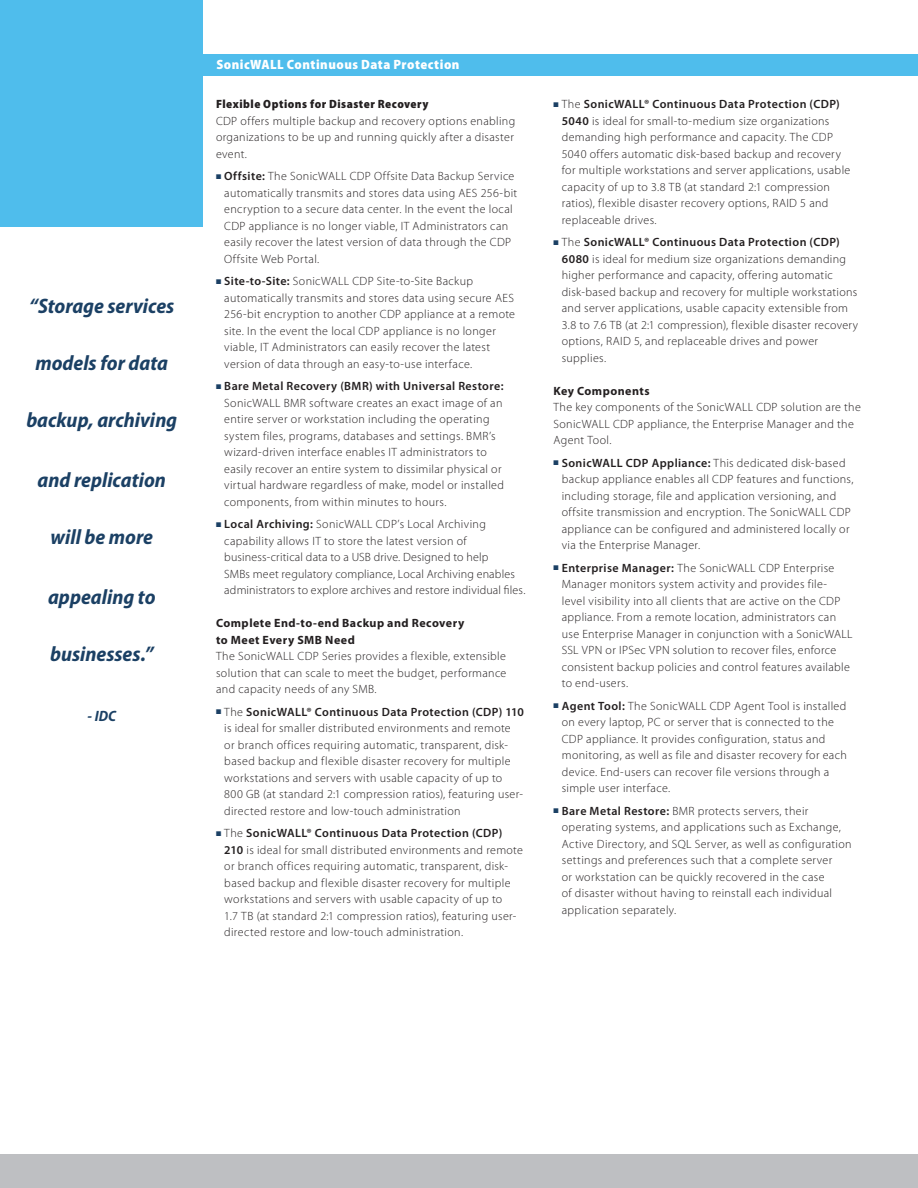
<style>
.page{position:relative;width:918px;height:1188px;background:#fff}
.page>*{position:absolute;margin:0;border:0;box-sizing:border-box;transform-origin:0 0}
.sku_paragraphs{font:italic 700 semi-condensed 21px "Myriad Pro";color:#1b4064}
.sku_paragraphs-2{font:italic 700 semi-condensed 15px "Myriad Pro";color:#1b4064}
.specs{font:900 semi-condensed 13.5px "Myriad Pro";letter-spacing:.035em;color:#fff}
.subhead_-_2nd_level{font:300 12px/16.5px "Myriad Pro";letter-spacing:.03em;color:#231f20}
.subhead_-_2nd_level-2{font:700 12px/16.5px "Myriad Pro";letter-spacing:.04em;color:#231f20}
.subhead_-_2nd_level-3{font:900 semi-condensed 12px "Myriad Pro";letter-spacing:.04em;color:#231f20}
.s1{color:#1b4064}
.s2{font-weight:600}
</style>
<div class="page">
<div style="left:0;top:1154px;width:918px;height:34px;background:#bebfc2"></div>
<div style="left:202px;top:54px;width:716px;height:21px;background:#4fbdec"></div>
<div style="left:0;top:0;width:202px;height:226px;background:#4fbdec"></div>
<p class="sku_paragraphs" style="left:29px;top:294px;width:147px">“Storage services</p>
<p class="sku_paragraphs" style="left:35px;top:351px;width:134px">models for data</p>
<p class="sku_paragraphs" style="left:26px;top:408px;width:152px">backup, archiving</p>
<p class="sku_paragraphs" style="left:38px;top:468px;width:130px">and replication</p>
<p class="sku_paragraphs" style="left:51px;top:525px;width:104px">will be more</p>
<p class="sku_paragraphs" style="left:48px;top:585px;width:109px">appealing to</p>
<p class="sku_paragraphs" style="left:50px;top:642px;width:105px">businesses.”</p>
<p class="sku_paragraphs-2" style="left:88px;top:708px;width:30px">- IDC</p>
<p class="specs" style="left:216px;top:57px;width:245px">SonicWALL Continuous Data Protection</p>
<p class="subhead_-_2nd_level-3" style="left:216px;top:97px;width:214px">Flexible Options for Disaster Recovery</p>
<p class="subhead_-_2nd_level" style="left:216px;top:112px;width:301px;text-align:justify">CDP offers multiple backup and recovery options enabling organizations to be up and running quickly after a disaster event.</p>
<p class="subhead_-_2nd_level" style="left:224px;top:168px;width:295px;text-indent:-8px"><span class="s1">■</span> <span class="s2">Offsite:</span> The SonicWALL CDP Offsite Data Backup Service automatically transmits and stores data using AES 256-bit encryption to a secure data center. In the event the local CDP appliance is no longer viable, IT Administrators can easily recover the latest version of data through the CDP Offsite Web Portal.</p>
<p class="subhead_-_2nd_level" style="left:224px;top:273px;width:292px;text-indent:-8px"><span class="s1">■</span> <span class="s2">Site-to-Site:</span> SonicWALL CDP Site-to-Site Backup automatically transmits and stores data using secure AES 256-bit encryption to another CDP appliance at a remote site. In the event the local CDP appliance is no longer viable, IT Administrators can easily recover the latest version of data through an easy-to-use interface.</p>
<p class="subhead_-_2nd_level" style="left:224px;top:378px;width:281px;text-indent:-8px"><span class="s1">■</span> <span class="s2">Bare Metal Recovery (BMR) with Universal Restore:<br></span>SonicWALL BMR software creates an exact image of an entire server or workstation including the operating system files, programs, databases and settings. BMR’s wizard-driven interface enables IT administrators to easily recover an entire system to dissimilar physical or virtual hardware regardless of make, model or installed components, from within minutes to hours.</p>
<p class="subhead_-_2nd_level" style="left:224px;top:516px;width:263px;text-indent:-8px"><span class="s1">■</span> <span class="s2">Local Archiving:</span> SonicWALL CDP’s Local Archiving capability allows IT to store the latest version of</p>
<p class="subhead_-_2nd_level" style="left:224px;top:549px;width:303px">business-critical data to a USB drive. Designed to help<br>SMBs meet regulatory compliance, Local Archiving enables administrators to explore archives and restore individual files.</p>
<p class="subhead_-_2nd_level-2" style="left:216px;top:615px;width:250px">Complete End-to-end Backup and Recovery to Meet Every SMB Need</p>
<p class="subhead_-_2nd_level" style="left:216px;top:648px;width:292px;text-align:justify">The SonicWALL CDP Series provides a flexible, extensible solution that can scale to meet the budget, performance and capacity needs of any SMB.</p>
<p class="subhead_-_2nd_level" style="left:224px;top:703px;width:301px;text-indent:-8px"><span class="s1">■</span> The <span class="s2">SonicWALL® Continuous Data Protection (CDP) 110 </span>is ideal for smaller distributed environments and remote or branch offices requiring automatic, transparent, disk&shy;based backup and flexible disaster recovery for multiple workstations and servers with usable capacity of up to<br>800 GB (at standard 2:1 compression ratios), featuring user&shy;directed restore and low-touch administration</p>
<p class="subhead_-_2nd_level" style="left:224px;top:825px;width:300px;text-indent:-8px"><span class="s1">■</span> The <span class="s2">SonicWALL® Continuous Data Protection (CDP)<br>210</span> is ideal for small distributed environments and remote or branch offices requiring automatic, transparent, disk&shy;based backup and flexible disaster recovery for multiple workstations and servers with usable capacity of up to<br>1.7 TB (at standard 2:1 compression ratios), featuring user&shy;directed restore and low-touch administration.</p>
<p class="subhead_-_2nd_level" style="left:562px;top:96px;width:290px;text-indent:-8px"><span class="s1">■</span> The <span class="s2">SonicWALL® Continuous Data Protection (CDP)<br>5040</span> is ideal for small-to-medium size organizations demanding high performance and capacity. The CDP 5040 offers automatic disk-based backup and recovery for multiple workstations and server applications, usable capacity of up to 3.8 TB (at standard 2:1 compression ratios), flexible disaster recovery options, RAID 5 and replaceable drives.</p>
<p class="subhead_-_2nd_level" style="left:562px;top:234px;width:298px;text-indent:-8px"><span class="s1">■</span> The <span class="s2">SonicWALL® Continuous Data Protection (CDP)<br>6080</span> is ideal for medium size organizations demanding higher performance and capacity, offering automatic disk-based backup and recovery for multiple workstations and server applications, usable capacity extensible from 3.8 to 7.6 TB (at 2:1 compression), flexible disaster recovery options, RAID 5, and replaceable drives and power supplies.</p>
<p class="subhead_-_2nd_level-2" style="left:554px;top:382px;width:98px">Key Components</p>
<p class="subhead_-_2nd_level" style="left:554px;top:399px;width:309px">The key components of the SonicWALL CDP solution are the<br>SonicWALL CDP appliance, the Enterprise Manager and the<br>Agent Tool.</p>
<p class="subhead_-_2nd_level" style="left:562px;top:454px;width:293px;text-indent:-8px"><span class="s1">■</span> <span class="s2">SonicWALL CDP Appliance:</span> This dedicated disk-based backup appliance enables all CDP features and functions, including storage, file and application versioning, and offsite transmission and encryption. The SonicWALL CDP appliance can be configured and administered locally or via the Enterprise Manager.</p>
<p class="subhead_-_2nd_level" style="left:562px;top:559px;width:292px;text-indent:-8px"><span class="s1">■</span> <span class="s2">Enterprise Manager:</span> The SonicWALL CDP Enterprise Manager monitors system activity and provides file&shy;level visibility into all clients that are active on the CDP appliance. From a remote location, administrators can use Enterprise Manager in conjunction with a SonicWALL SSL VPN or IPSec VPN solution to recover files, enforce consistent backup policies and control features available to end-users.</p>
<p class="subhead_-_2nd_level" style="left:562px;top:697px;width:287px;text-indent:-8px"><span class="s1">■</span> <span class="s2">Agent Tool:</span> The SonicWALL CDP Agent Tool is installed on every laptop, PC or server that is connected to the CDP appliance. It provides configuration, status and monitoring, as well as file and disaster recovery for each device. End-users can recover file versions through a simple user interface.</p>
<p class="subhead_-_2nd_level" style="left:562px;top:802px;width:291px;text-indent:-8px"><span class="s1">■</span> <span class="s2">Bare Metal Restore:</span> BMR protects servers, their operating systems, and applications such as Exchange, Active Directory, and SQL Server, as well as configuration settings and preferences such that a complete server<br>or workstation can be quickly recovered in the case<br>of disaster without having to reinstall each individual application separately.</p>
</div>
